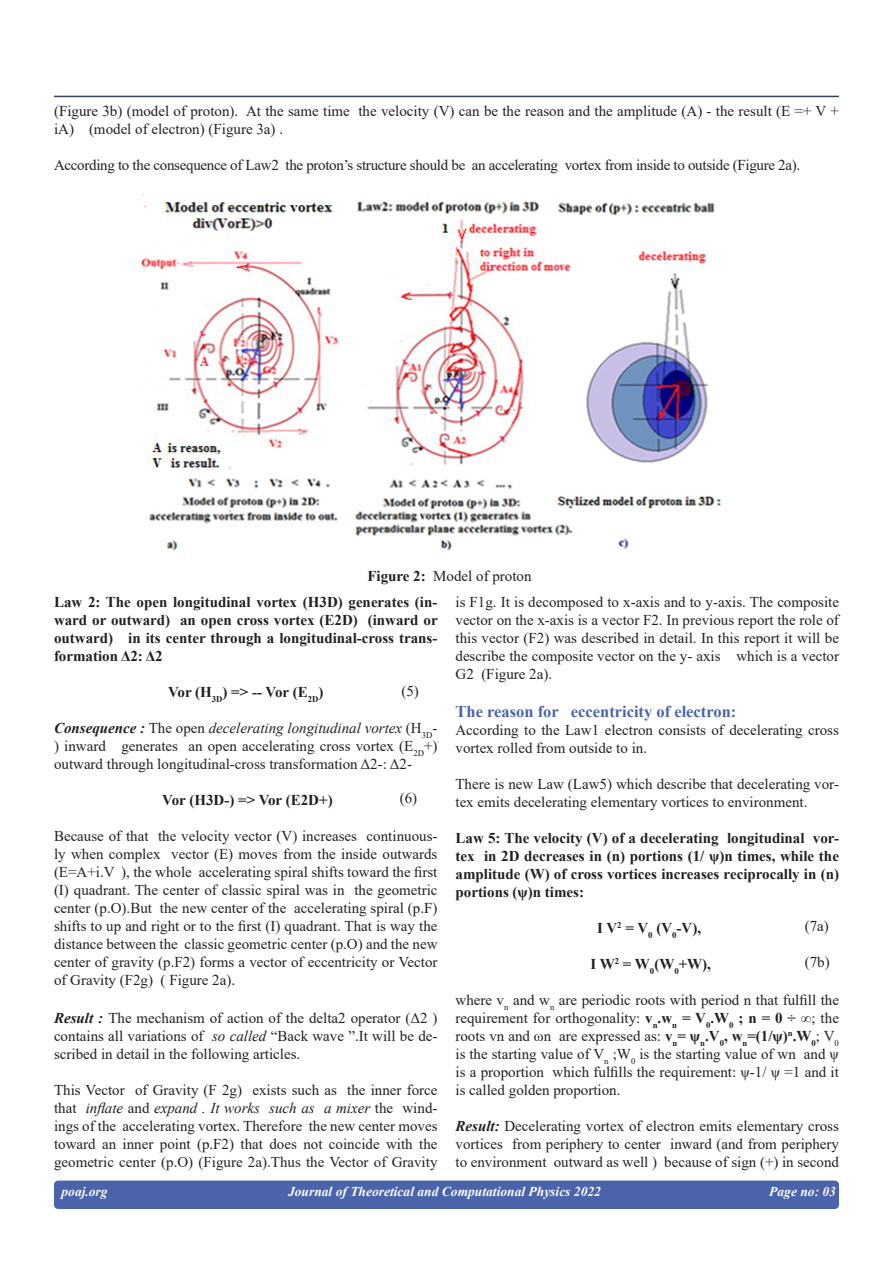
<style>
.page{position:relative;width:893px;height:1263px;background:#fff}
.page>*{position:absolute;margin:0;border:0;box-sizing:border-box;transform-origin:0 0}
.t1{font:700 16.5px "Times New Roman";color:#4963aa}
.t2{font:15px/18px "Times New Roman";color:#231f20;text-align:justify}
.t3{font:700 15px/18px "Times New Roman";color:#231f20;text-align:justify}
.t4{font:15px "Times New Roman";letter-spacing:-.02em;color:#231f20}
.t5{font:italic 700 13.5px "Times New Roman";color:#fff}
.s1{font-weight:400}
.s2{font-weight:700;font-style:italic}
.s3{font-style:italic}
.s4{font-weight:700}
</style>
<div class="page">
<hr style="left:54px;top:96px;width:785px;height:1px;background:#354463">
<div style="left:54px;top:1180px;width:785px;height:29px;background:#4a63ab;border-radius:4px"></div>
<img style="left:138px;top:193px;width:584px;height:358px">
<p class="t2" style="left:54px;top:101px;width:786px">(Figure 3b) (model of proton). At the same time the velocity (V) can be the reason and the amplitude (A) - the result (E =+ V + iA) (model of electron) (Figure 3a) .</p>
<p class="t4" style="left:54px;top:154px;width:748px">According to the consequence of Law2 the proton’s structure should be an accelerating vortex from inside to outside (Figure 2a).</p>
<p class="t3" style="left:54px;top:562px;width:479px;line-height:26.7px;text-indent:313px">Figure 2: <span class="s1">Model of proton<br></span>Law 2: The open longitudinal vortex (H3D) generates (in-</p>
<p class="t3" style="left:54px;top:611px;width:385px">ward or outward) an open cross vortex (E2D) (inward or outward) in its center through a longitudinal-cross trans&shy;formation Δ2: Δ2</p>
<p class="t3" style="left:168px;top:683px;width:157px">Vor (H<sub>3D</sub>) =&gt; -- Vor (E<sub>2D</sub>)</p>
<p class="t2" style="left:54px;top:719px;width:385px"><span class="s2">Consequence :</span> The open <span class="s3">decelerating longitudinal vortex</span> (H<sub>3D</sub>-) inward generates an open accelerating cross vortex (E<sub>2D</sub>+) outward through longitudinal-cross transformation Δ2-: Δ2-</p>
<p class="t3" style="left:162px;top:791px;width:172px">Vor (H3D-) =&gt; Vor (E2D+)</p>
<p class="t2" style="left:54px;top:827px;width:385px">Because of that the velocity vector (V) increases continuous&shy;ly when complex vector (E) moves from the inside outwards (E=A+i.V ), the whole accelerating spiral shifts toward the first (I) quadrant. The center of classic spiral was in the geometric center (p.O).But the new center of the accelerating spiral (p.F) shifts to up and right or to the first (I) quadrant. That is way the distance between the classic geometric center (p.O) and the new center of gravity (p.F2) forms a vector of eccentricity or Vector of Gravity (F2g) ( Figure 2a).</p>
<p class="t2" style="left:54px;top:1008px;width:385px"><span class="s2">Result :</span> The mechanism of action of the delta2 operator (Δ2 ) contains all variations of <span class="s3">so called</span> “Back wave ”.It will be de&shy;scribed in detail in the following articles.</p>
<p class="t2" style="left:54px;top:1080px;width:385px">This Vector of Gravity (F 2g) exists such as the inner force that <span class="s3">inflate</span> and <span class="s3">expand . It works such as a mixer</span> the wind&shy;ings of the accelerating vortex. Therefore the new center moves toward an inner point (p.F2) that does not coincide with the geometric center (p.O) (Figure 2a).Thus the Vector of Gravity</p>
<p class="t2" style="left:455px;top:593px;width:385px">is F1g. It is decomposed to x-axis and to y-axis. The composite vector on the x-axis is a vector F2. In previous report the role of this vector (F2) was described in detail. In this report it will be describe the composite vector on the y- axis which is a vector G2 (Figure 2a).</p>
<p class="t1" style="left:455px;top:700px;width:282px">The reason for eccentricity of electron:</p>
<p class="t2" style="left:455px;top:721px;width:385px">According to the Law1 electron consists of decelerating cross vortex rolled from outside to in.</p>
<p class="t2" style="left:455px;top:775px;width:385px">There is new Law (Law5) which describe that decelerating vor&shy;tex emits decelerating elementary vortices to environment.</p>
<p class="t3" style="left:455px;top:829px;width:385px">Law 5: The velocity (V) of a decelerating longitudinal vor&shy;tex in 2D decreases in (n) portions (1/ ψ)n times, while the amplitude (W) of cross vortices increases reciprocally in (n) portions (ψ)n times:</p>
<p class="t3" style="left:597px;top:919px;width:106px">I V<sup>2</sup> = V<sub>0</sub> (V<sub>0</sub>-V),</p>
<p class="t3" style="left:590px;top:955px;width:122px">I W<sup>2</sup> = W<sub>0</sub>(W<sub>0</sub>+W),</p>
<p class="t2" style="left:455px;top:991px;width:385px">where v<sub>n</sub> and w<sub>n</sub> are periodic roots with period n that fulfill the requirement for orthogonality: <span class="s4">v</span><sub>n</sub><span class="s4">.w</span><sub>n</sub> <span class="s4">= V</span><sub>0</sub><span class="s4">.W</span><sub>0</sub> <span class="s4">; n = 0 ÷ ∞</span>; the roots vn and ωn are expressed as: <span class="s4">v</span><sub>n</sub><span class="s4">= ψ</span><sub>n</sub><span class="s4">.V</span><sub>0</sub><span class="s4">, w</span><sub>n</sub><span class="s4">=(1/ψ)</span><sup>n</sup><span class="s4">.W</span><sub>0</sub>; V<sub>0 </sub>is the starting value of V<sub>n</sub> ;W<sub>0</sub> is the starting value of wn and ψ is a proportion which fulfills the requirement: ψ-1/ ψ =1 and it is called golden proportion.</p>
<p class="t2" style="left:455px;top:1117px;width:385px"><span class="s2">Result:</span> Decelerating vortex of electron emits elementary cross vortices from periphery to center inward (and from periphery to environment outward as well ) because of sign (+) in second</p>
<p class="t2" style="left:401px;top:681px;width:19px">(5)</p>
<p class="t2" style="left:400px;top:788px;width:19px">(6)</p>
<p class="t2" style="left:805px;top:917px;width:26px">(7a)</p>
<p class="t2" style="left:805px;top:953px;width:26px">(7b)</p>
<p class="t5" style="left:62px;top:1182px;width:48px">poaj.org</p>
<p class="t5" style="left:288px;top:1182px;width:314px">Journal of Theoretical and Computational Physics 2022</p>
<p class="t5" style="left:769px;top:1182px;width:68px">Page no: 03</p>
</div>
